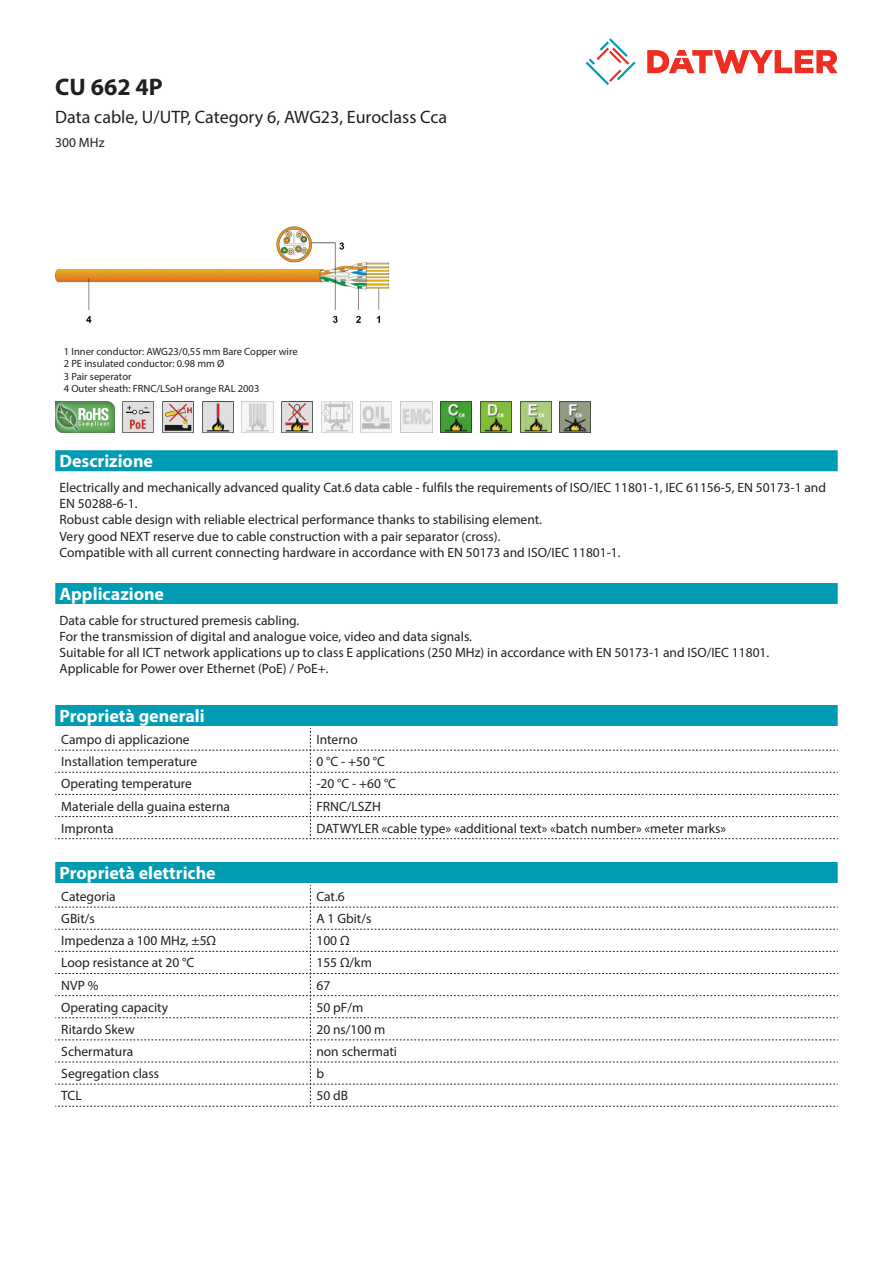
<style>
.page{position:relative;width:893px;height:1263px;background:#fff}
.page>*{position:absolute;margin:0;border:0;box-sizing:border-box;transform-origin:0 0}
.Product_Head{font:700 24px "Myriad Pro";color:#231f20}
.Standard_Head_Proper{font:700 18px "Myriad Pro";color:#fff}
.SubHead{font:18px "Myriad Pro";color:#231f20}
.Standard_text{font:13.5px/16.2px "Myriad Pro";color:#231f20}
.myriad_light_propert{font:13.5px "Myriad Pro";color:#231f20}
.imagetext{font:10.5px/12.6px "Myriad Pro";color:#231f20}
</style>
<div class="page">
<svg style="left:586px;top:38px;width:49px;height:47px"></svg>
<svg style="left:647px;top:50px;width:191px;height:23px"></svg>
<img style="left:56px;top:226px;width:334px;height:97px">
<div style="left:55px;top:450px;width:783px;height:21px;background:#009cb3"></div>
<img style="left:560px;top:401px;width:31px;height:31px">
<img style="left:520px;top:401px;width:31px;height:31px">
<img style="left:480px;top:401px;width:32px;height:31px">
<img style="left:441px;top:401px;width:31px;height:31px">
<img style="left:400px;top:401px;width:32px;height:31px">
<img style="left:361px;top:401px;width:31px;height:31px">
<img style="left:321px;top:401px;width:31px;height:31px">
<img style="left:282px;top:401px;width:31px;height:31px">
<img style="left:242px;top:401px;width:31px;height:31px">
<img style="left:202px;top:401px;width:31px;height:31px">
<img style="left:162px;top:401px;width:32px;height:31px">
<img style="left:122px;top:401px;width:32px;height:31px">
<img style="left:55px;top:401px;width:59px;height:31px">
<div style="left:55px;top:583px;width:783px;height:21px;background:#009cb3"></div>
<div style="left:55px;top:705px;width:783px;height:21px;background:#009cb3"></div>
<svg style="left:55px;top:728px;width:783px;height:111px"></svg>
<div style="left:55px;top:862px;width:783px;height:21px;background:#009cb3"></div>
<svg style="left:55px;top:885px;width:783px;height:222px"></svg>
<p class="Product_Head" style="left:55px;top:71px;width:109px">CU 662 4P</p>
<p class="SubHead" style="left:55px;top:105px;width:393px">Data cable, U/UTP, Category 6, AWG23, Euroclass Cca</p>
<p class="Standard_text" style="left:55px;top:134px;width:51px">300 MHz</p>
<p class="imagetext" style="left:64px;top:345px;width:235px">1 Inner conductor: AWG23/0,55 mm Bare Copper wire 2 PE insulated conductor: 0.98 mm Ø<br>3 Pair seperator<br>4 Outer sheath: FRNC/LSoH orange RAL 2003</p>
<p class="Standard_Head_Proper" style="left:60px;top:449px;width:95px">Descrizione</p>
<p class="Standard_text" style="left:60px;top:479px;width:768px">Electrically and mechanically advanced quality Cat.6 data cable - fulfils the requirements of ISO/IEC 11801-1, IEC 61156-5, EN 50173-1 and EN 50288-6-1.<br>Robust cable design with reliable electrical performance thanks to stabilising element.<br>Very good NEXT reserve due to cable construction with a pair separator (cross).<br>Compatible with all current connecting hardware in accordance with EN 50173 and ISO/IEC 11801-1.</p>
<p class="Standard_Head_Proper" style="left:60px;top:582px;width:106px">Applicazione</p>
<p class="Standard_text" style="left:60px;top:612px;width:711px">Data cable for structured premesis cabling.<br>For the transmission of digital and analogue voice, video and data signals.<br>Suitable for all ICT network applications up to class E applications (250 MHz) in accordance with EN 50173-1 and ISO/IEC 11801.<br>Applicable for Power over Ethernet (PoE) / PoE+.</p>
<p class="Standard_Head_Proper" style="left:60px;top:704px;width:147px">Proprietà generali</p>
<p class="myriad_light_propert" style="left:61px;top:731px;width:130px">Campo di applicazione</p>
<p class="myriad_light_propert" style="left:316px;top:731px;width:43px">Interno</p>
<p class="myriad_light_propert" style="left:61px;top:753px;width:137px">Installation temperature</p>
<p class="myriad_light_propert" style="left:316px;top:753px;width:70px">0 °C - +50 °C</p>
<p class="myriad_light_propert" style="left:61px;top:775px;width:132px">Operating temperature</p>
<p class="myriad_light_propert" style="left:316px;top:775px;width:81px">-20 °C - +60 °C</p>
<p class="myriad_light_propert" style="left:61px;top:798px;width:170px">Materiale della guaina esterna</p>
<p class="myriad_light_propert" style="left:316px;top:798px;width:66px">FRNC/LSZH</p>
<p class="myriad_light_propert" style="left:61px;top:820px;width:54px">Impronta</p>
<p class="myriad_light_propert" style="left:316px;top:820px;width:411px">DATWYLER «cable type» «additional text» «batch number» «meter marks»</p>
<p class="Standard_Head_Proper" style="left:60px;top:861px;width:158px">Proprietà elettriche</p>
<p class="myriad_light_propert" style="left:61px;top:888px;width:56px">Categoria</p>
<p class="myriad_light_propert" style="left:316px;top:888px;width:30px">Cat.6</p>
<p class="myriad_light_propert" style="left:61px;top:910px;width:35px">GBit/s</p>
<p class="myriad_light_propert" style="left:316px;top:910px;width:56px">A 1 Gbit/s</p>
<p class="myriad_light_propert" style="left:61px;top:932px;width:156px">Impedenza a 100 MHz, ±5Ω</p>
<p class="myriad_light_propert" style="left:316px;top:932px;width:35px">100 Ω</p>
<p class="myriad_light_propert" style="left:61px;top:955px;width:135px">Loop resistance at 20 °C</p>
<p class="myriad_light_propert" style="left:316px;top:955px;width:57px">155 Ω/km</p>
<p class="myriad_light_propert" style="left:61px;top:977px;width:39px">NVP %</p>
<p class="myriad_light_propert" style="left:316px;top:977px;width:15px">67</p>
<p class="myriad_light_propert" style="left:61px;top:999px;width:108px">Operating capacity</p>
<p class="myriad_light_propert" style="left:316px;top:999px;width:48px">50 pF/m</p>
<p class="myriad_light_propert" style="left:61px;top:1021px;width:75px">Ritardo Skew</p>
<p class="myriad_light_propert" style="left:316px;top:1021px;width:71px">20 ns/100 m</p>
<p class="myriad_light_propert" style="left:61px;top:1043px;width:73px">Schermatura</p>
<p class="myriad_light_propert" style="left:316px;top:1043px;width:82px">non schermati</p>
<p class="myriad_light_propert" style="left:61px;top:1065px;width:99px">Segregation class</p>
<p class="myriad_light_propert" style="left:316px;top:1065px;width:9px">b</p>
<p class="myriad_light_propert" style="left:61px;top:1087px;width:22px">TCL</p>
<p class="myriad_light_propert" style="left:316px;top:1087px;width:33px">50 dB</p>
</div>
